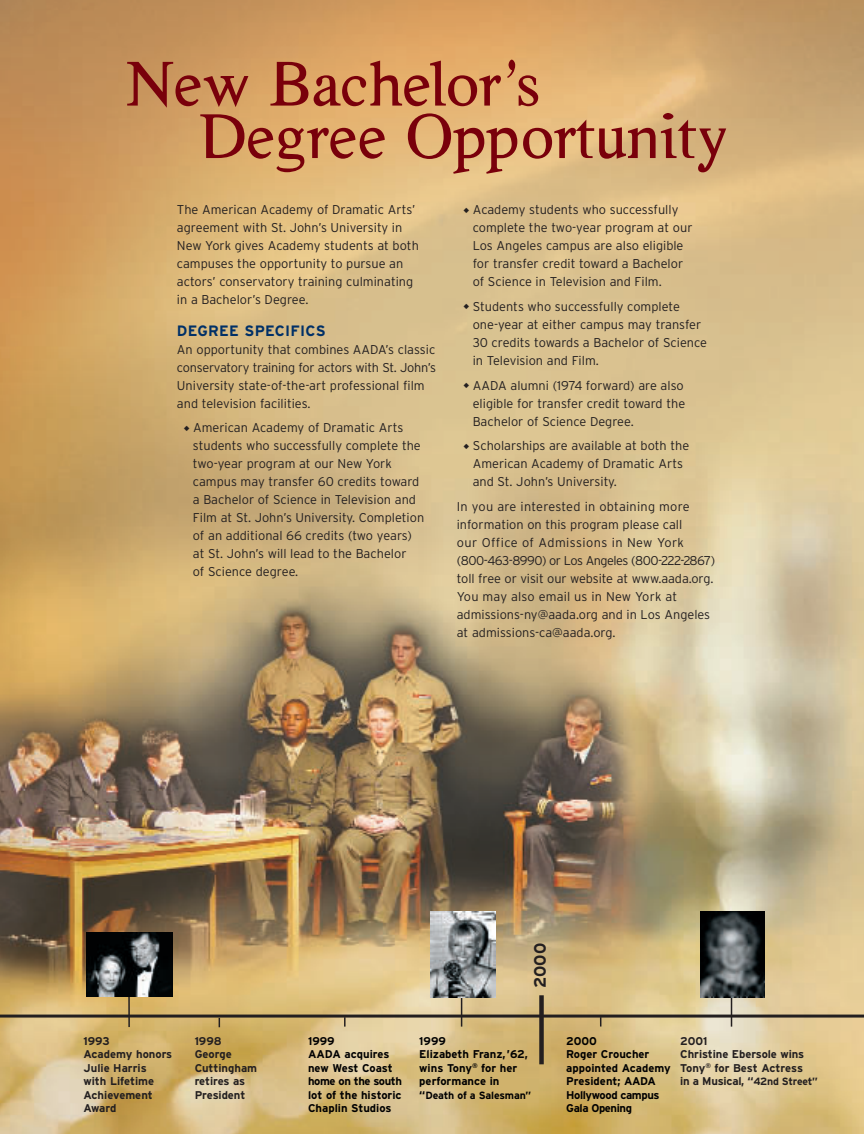
<style>
.page{position:relative;width:864px;height:1134px;background:#fff}
.page>*{position:absolute;margin:0;border:0;box-sizing:border-box;transform-origin:0 0}
.t1{font:66px/52.5px "Hard Times Thick";color:#79000b}
.t2{font:700 16.5px "Interstate";color:#231f20}
.t3{font:700 15px "Interstate";letter-spacing:.02em;color:#003067}
.t4{font:300 12.75px/18px "Interstate";color:#231f20}
.t5{font:700 11.25px/13.5px "Interstate";color:#000001}
.t6{font:700 11.25px/13.5px "Interstate";letter-spacing:-.005em;color:#231f20}
.t7{font:700 10.5px "Interstate";letter-spacing:-.015em;color:#000001}
.s1{font-family:"Monotype Sorts";font-weight:400;font-size:7.5px}
.s2{font-size:10.5px}
.s3{font-size:11.25px}
</style>
<div class="page">
<img style="left:0;top:0;width:864px;height:1134px">
<hr style="left:461px;top:980px;width:1px;height:47px;background:#231f20">
<hr style="left:0;top:1015px;width:864px;height:3px;background:#231f20">
<div style="left:539px;top:995px;width:5px;height:69px;background:#231f20"></div>
<svg style="left:344px;top:1017px;width:2px;height:10px"></svg>
<img style="left:431px;top:911px;width:65px;height:87px">
<hr style="left:731px;top:977px;width:1px;height:50px;background:#231f20">
<img style="left:700px;top:911px;width:65px;height:87px">
<hr style="left:128px;top:977px;width:2px;height:50px;background:#231f20">
<img style="left:86px;top:932px;width:87px;height:65px">
<h1 class="t1" style="left:199px;top:63px;width:532px;text-indent:-73px">New Bachelor’s<br>Degree Opportunity</h1>
<p class="t4" style="left:177px;top:202px;width:243px">The American Academy of Dramatic Arts’ agreement with St. John’s University in New York gives Academy students at both campuses the opportunity to pursue an actors’ conservatory training culminating in a Bachelor’s Degree.</p>
<p class="t3" style="left:177px;top:325px;width:150px">DEGREE SPECIFICS</p>
<p class="t4" style="left:177px;top:341px;width:261px">An opportunity that combines AADA’s classic conservatory training for actors with St. John’s University state-of-the-art professional film and television facilities.</p>
<p class="t4" style="left:193px;top:420px;width:233px;text-indent:-9px"><span class="s1">◆</span> American Academy of Dramatic Arts students who successfully complete the two-year program at our New York campus may transfer 60 credits toward a Bachelor of Science in Television and Film at St. John’s University. Completion of an additional 66 credits (two years) at St. John’s will lead to the Bachelor<br>of Science degree.</p>
<p class="t4" style="left:473px;top:202px;width:221px;text-indent:-9px"><span class="s1">◆</span> Academy students who successfully complete the two-year program at our Los Angeles campus are also eligible for transfer credit toward a Bachelor of Science in Television and Film.</p>
<p class="t4" style="left:473px;top:299px;width:236px;text-indent:-9px"><span class="s1">◆</span> Students who successfully complete one-year at either campus may transfer 30 credits towards a Bachelor of Science in Television and Film.</p>
<p class="t4" style="left:473px;top:377px;width:214px;text-indent:-9px"><span class="s1">◆</span> AADA alumni (1974 forward) are also eligible for transfer credit toward the<br>Bachelor of Science Degree.</p>
<p class="t4" style="left:473px;top:438px;width:218px;text-indent:-9px"><span class="s1">◆</span> Scholarships are available at both the<br>American Academy of Dramatic Arts and St. John’s University.</p>
<p class="t4" style="left:457px;top:499px;width:260px">In you are interested in obtaining more information on this program please call<br>our Office of Admissions in New York (800-463-8990) or Los Angeles (800-222-2867) toll free or visit our website at www.aada.org.<br>You may also email us in New York at admissions-ny@aada.org and in Los Angeles at admissions-ca@aada.org.</p>
<p class="t2" style="left:534px;top:988px;width:47px;rotate:-90deg">2000</p>
<p class="t6" style="left:83px;top:1035px;width:90px">1993<br>Academy honors<br>Julie Harris with Lifetime<br>Achievement<br>Award</p>
<p class="t6" style="left:195px;top:1035px;width:64px">1998<br>George<br>Cuttingham retires as<br>President</p>
<p class="t5" style="left:308px;top:1035px;width:96px">1999<br>AADA acquires new West Coast home on the south lot of the historic<br>Chaplin Studios</p>
<p class="t5" style="left:566px;top:1035px;width:106px">2000<br>Roger Croucher appointed Academy<br>President; AADA<br>Hollywood campus<br>Gala Opening</p>
<p class="t6" style="left:680px;top:1035px;width:139px">2001<br>Christine Ebersole wins<br>Tony<sup>®</sup> for Best Actress<br>in a Musical, “<span class="s2">42nd Street”</span></p>
<p class="t5" style="left:419px;top:1035px;width:110px">1999<br>Elizabeth Franz,’62, wins Tony<sup>®</sup> for her performance in</p>
<p class="t7" style="left:419px;top:1091px;width:113px"><span class="s3">“</span>Death of a Salesman”</p>
</div>
